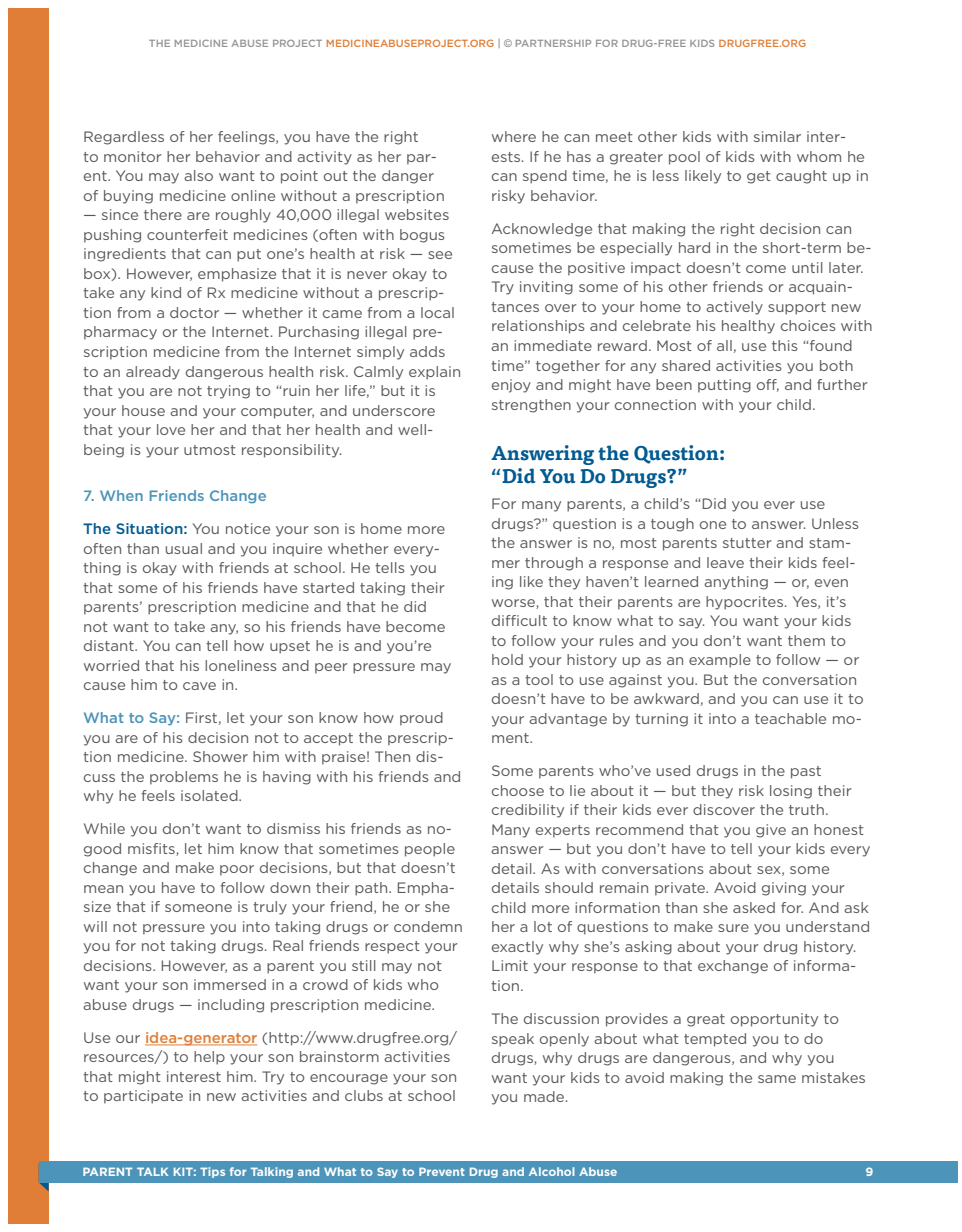
<style>
.page{position:relative;width:962px;height:1232px;background:#fff}
.page>*{position:absolute;margin:0;border:0;box-sizing:border-box;transform-origin:0 0}
.t1{font:700 19.5px/22.5px "Tisa OT";color:#015a92}
.t2{font:15px/19.5px "Gotham";color:#57585a}
.t3{font:500 15px "Gotham";color:#4c94b9}
.t4{font:700 12px "Gotham";color:#fff}
.t5{font:500 10.5px "Gotham";color:#939598}
.s1{color:#e07e37}
.s2{font-family:"Arial";font-weight:400;color:#808285}
.s3{font-weight:500;color:#015a92}
.s4{font-weight:500;color:#4c94b9}
.s5{font-weight:500;color:#e07e37}
</style>
<div class="page">
<div style="left:8px;top:8px;width:41px;height:1215px;background:#e07e37"></div>
<svg style="left:39px;top:1182px;width:10px;height:9px"></svg>
<div style="left:39px;top:1160px;width:918px;height:22px;background:#4c94b9"></div>
<hr style="left:145px;top:1044px;width:112px;height:1px;background:#e07e37">
<p class="t5" style="left:149px;top:37px;width:658px">THE MEDICINE ABUSE PROJECT <span class="s1">MEDICINEABUSEPROJECT.ORG</span> | <span class="s2">©</span> PARTNERSHIP FOR DRUG-FREE KIDS <span class="s1">DRUGFREE.ORG</span></p>
<p class="t2" style="left:83px;top:127px;width:363px">Regardless of her feelings, you have the right<br>to monitor her behavior and activity as her par&shy;ent. You may also want to point out the danger of buying medicine online without a prescription</p>
<p class="t2" style="left:83px;top:205px;width:379px">— since there are roughly 40,000 illegal websites pushing counterfeit medicines (often with bogus ingredients that can put one’s health at risk — see box). However, emphasize that it is never okay to take any kind of Rx medicine without a prescrip&shy;tion from a doctor — whether it came from a local pharmacy or the Internet. Purchasing illegal pre&shy;scription medicine from the Internet simply adds to an already dangerous health risk. Calmly explain that you are not trying to “ruin her life,” but it is your house and your computer, and underscore that your love her and that her health and well&shy;being is your utmost responsibility.</p>
<p class="t3" style="left:83px;top:487px;width:185px">7. When Friends Change</p>
<p class="t2" style="left:83px;top:518px;width:370px"><span class="s3">The Situation:</span> You notice your son is home more often than usual and you inquire whether every&shy;thing is okay with friends at school. He tells you that some of his friends have started taking their parents’ prescription medicine and that he did not want to take any, so his friends have become distant. You can tell how upset he is and you’re worried that his loneliness and peer pressure may cause him to cave in.</p>
<p class="t2" style="left:83px;top:707px;width:380px"><span class="s4">What to Say:</span> First, let your son know how proud you are of his decision not to accept the prescrip&shy;tion medicine. Shower him with praise! Then dis&shy;cuss the problems he is having with his friends and why he feels isolated.</p>
<p class="t2" style="left:83px;top:818px;width:381px">While you don’t want to dismiss his friends as no&shy;good misfits, let him know that sometimes people change and make poor decisions, but that doesn’t mean you have to follow down their path. Empha&shy;size that if someone is truly your friend, he or she will not pressure you into taking drugs or condemn you for not taking drugs. Real friends respect your decisions. However, as a parent you still may not want your son immersed in a crowd of kids who abuse drugs — including prescription medicine.</p>
<p class="t2" style="left:83px;top:1027px;width:375px">Use our <span class="s5">idea-generator</span> (http://www.drugfree.org/ resources/) to help your son brainstorm activities that might interest him. Try to encourage your son to participate in new activities and clubs at school</p>
<p class="t2" style="left:491px;top:127px;width:379px">where he can meet other kids with similar inter&shy;ests. If he has a greater pool of kids with whom he can spend time, he is less likely to get caught up in risky behavior.</p>
<p class="t2" style="left:491px;top:218px;width:383px">Acknowledge that making the right decision can sometimes be especially hard in the short-term be&shy;cause the positive impact doesn’t come until later.<br>Try inviting some of his other friends or acquain&shy;tances over to your home to actively support new relationships and celebrate his healthy choices with an immediate reward. Most of all, use this “found time” together for any shared activities you both enjoy and might have been putting off, and further strengthen your connection with your child.</p>
<h1 class="t1" style="left:491px;top:443px;width:235px">Answering the Question: “Did You Do Drugs?”</h1>
<p class="t2" style="left:491px;top:493px;width:374px">For many parents, a child’s “Did you ever use drugs?” question is a tough one to answer. Unless the answer is no, most parents stutter and stam&shy;mer through a response and leave their kids feel&shy;ing like they haven’t learned anything — or, even worse, that their parents are hypocrites. Yes, it’s difficult to know what to say. You want your kids to follow your rules and you don’t want them to hold your history up as an example to follow — or as a tool to use against you. But the conversation doesn’t have to be awkward, and you can use it to your advantage by turning it into a teachable mo&shy;ment.</p>
<p class="t2" style="left:491px;top:760px;width:381px">Some parents who’ve used drugs in the past choose to lie about it — but they risk losing their credibility if their kids ever discover the truth.<br>Many experts recommend that you give an honest answer — but you don’t have to tell your kids every detail. As with conversations about sex, some details should remain private. Avoid giving your child more information than she asked for. And ask her a lot of questions to make sure you understand exactly why she’s asking about your drug history.<br>Limit your response to that exchange of informa&shy;tion.</p>
<p class="t2" style="left:491px;top:1008px;width:376px">The discussion provides a great opportunity to speak openly about what tempted you to do drugs, why drugs are dangerous, and why you want your kids to avoid making the same mistakes you made.</p>
<p class="t4" style="left:82px;top:1163px;width:536px">PARENT TALK KIT: Tips for Talking and What to Say to Prevent Drug and Alcohol Abuse</p>
<p class="t4" style="left:865px;top:1163px;width:9px">9</p>
</div>
